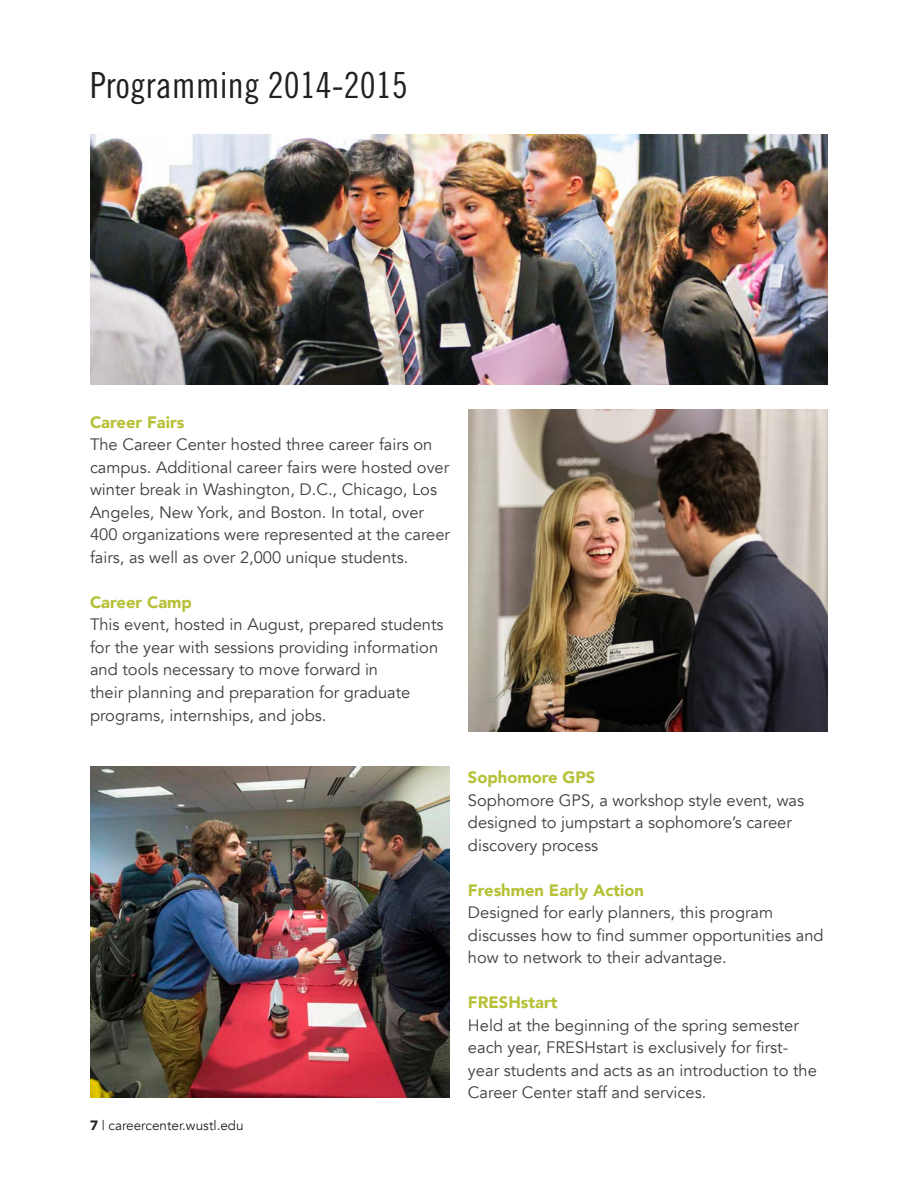
<style>
.page{position:relative;width:918px;height:1188px;background:#fff}
.page>*{position:absolute;margin:0;border:0;box-sizing:border-box;transform-origin:0 0}
.Paragraph_Style_1{font:36px "Trade Gothic LT Std Cn 18";color:#231f20}
.t1{font:16.5px/22.5px "Avenir";color:#3e3e3f}
.t2{font:900 16.5px "Avenir";color:#b6c137}
.t3{font:13.5px "Avenir";color:#231f20}
.s1{font-weight:900}
</style>
<div class="page">
<img style="left:90px;top:766px;width:360px;height:332px">
<img style="left:90px;top:134px;width:738px;height:250px">
<img style="left:468px;top:410px;width:360px;height:322px">
<p class="Paragraph_Style_1" style="left:90px;top:64px;width:319px">Programming 2014-2015</p>
<p class="t2" style="left:90px;top:408px;width:96px">Career Fairs</p>
<p class="t1" style="left:90px;top:434px;width:362px">The Career Center hosted three career fairs on campus. Additional career fairs were hosted over winter break in Washington, D.C., Chicago, Los Angeles, New York, and Boston. In total, over 400 organizations were represented at the career fairs, as well as over 2,000 unique students.</p>
<p class="t2" style="left:90px;top:588px;width:104px">Career Camp</p>
<p class="t1" style="left:90px;top:614px;width:355px">This event, hosted in August, prepared students for the year with sessions providing information and tools necessary to move forward in<br>their planning and preparation for graduate programs, internships, and jobs.</p>
<p class="t3" style="left:90px;top:1117px;width:155px"><span class="s1">7</span> | careercenter.wustl.edu</p>
<p class="t2" style="left:468px;top:763px;width:129px">Sophomore GPS</p>
<p class="t1" style="left:468px;top:789px;width:338px">Sophomore GPS, a workshop style event, was designed to jumpstart a sophomore’s career discovery process</p>
<p class="t2" style="left:468px;top:876px;width:178px">Freshmen Early Action</p>
<p class="t1" style="left:468px;top:901px;width:357px">Designed for early planners, this program discusses how to find summer opportunities and how to network to their advantage.</p>
<p class="t2" style="left:468px;top:988px;width:91px">FRESHstart</p>
<p class="t1" style="left:468px;top:1014px;width:350px">Held at the beginning of the spring semester each year, FRESHstart is exclusively for first&shy;year students and acts as an introduction to the Career Center staff and services.</p>
</div>
